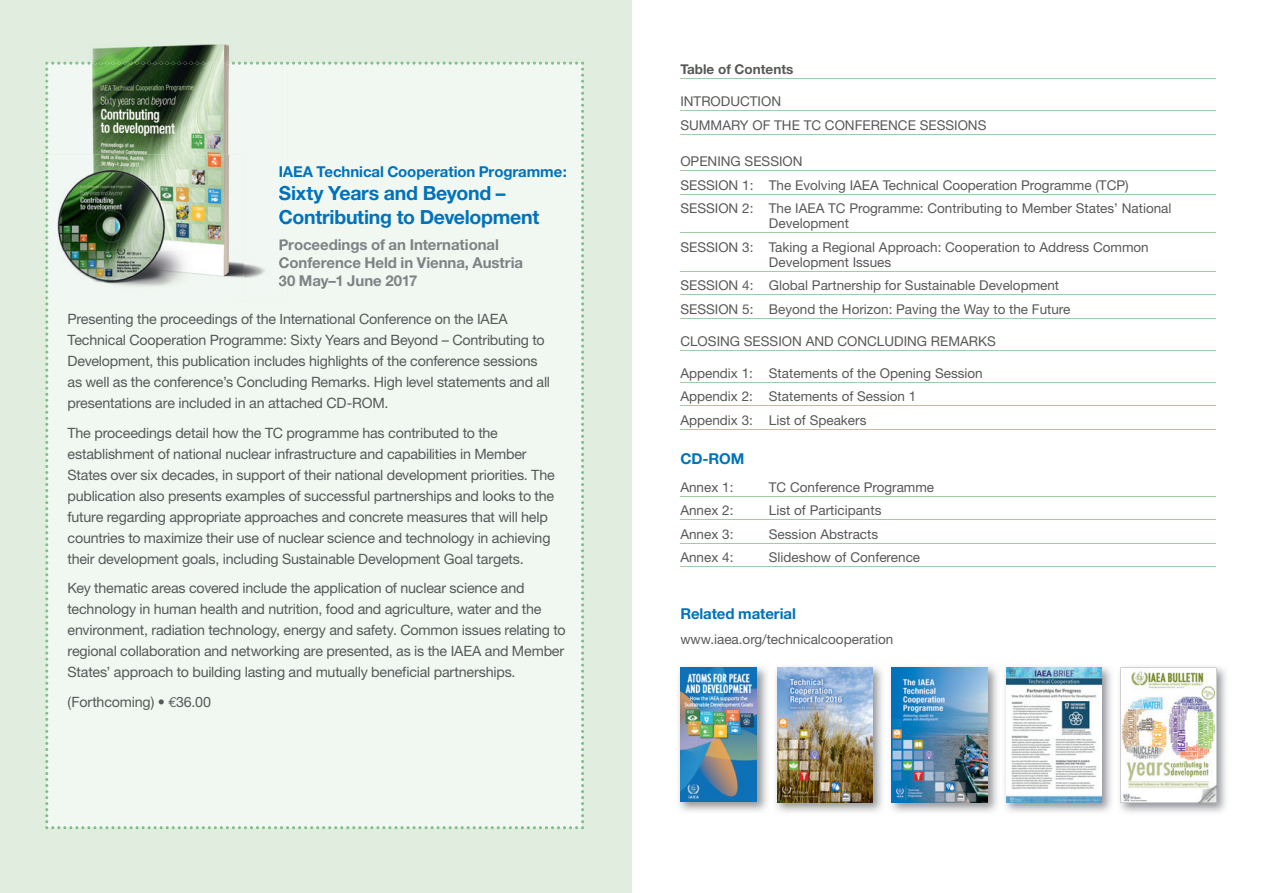
<style>
.page{position:relative;width:1263px;height:893px;background:#fff}
.page>*{position:absolute;margin:0;border:0;box-sizing:border-box;transform-origin:0 0}
.t1{font:700 19.5px/23.4px "Helvetica Neue";letter-spacing:-.015em;color:#0072bc}
.t2{font:700 15px/18px "Helvetica Neue";letter-spacing:-.005em;color:#808285}
.t3{font:700 15px "Helvetica Neue";letter-spacing:-.005em;color:#0072bc}
.t4{font:14.25px/21px "Helvetica Neue";letter-spacing:-.015em;color:#57585a}
.t5{font:13.5px/23.5px "Helvetica Neue";color:#57585a}
.t6{font:700 13.5px "Helvetica Neue";color:#57585a}
.s1{font-family:"Euro Mono"}
</style>
<div class="page">
<div style="left:0;top:0;width:631px;height:893px;background:#e0eddf"></div>
<hr style="left:680px;top:79px;width:536px;height:1px;background:#9fcda4">
<hr style="left:680px;top:111px;width:536px;height:1px;background:#9fcda4">
<hr style="left:680px;top:134px;width:536px;height:1px;background:#9fcda4">
<hr style="left:680px;top:170px;width:536px;height:1px;background:#9fcda4">
<hr style="left:680px;top:194px;width:536px;height:1px;background:#9fcda4">
<hr style="left:680px;top:232px;width:536px;height:1px;background:#9fcda4">
<hr style="left:680px;top:271px;width:536px;height:1px;background:#9fcda4">
<hr style="left:680px;top:294px;width:536px;height:1px;background:#9fcda4">
<hr style="left:680px;top:318px;width:536px;height:1px;background:#9fcda4">
<hr style="left:680px;top:350px;width:536px;height:1px;background:#9fcda4">
<hr style="left:680px;top:382px;width:536px;height:1px;background:#9fcda4">
<hr style="left:680px;top:405px;width:536px;height:1px;background:#9fcda4">
<hr style="left:680px;top:429px;width:536px;height:1px;background:#9fcda4">
<hr style="left:680px;top:496px;width:536px;height:1px;background:#9fcda4">
<hr style="left:680px;top:519px;width:536px;height:1px;background:#9fcda4">
<hr style="left:680px;top:543px;width:536px;height:1px;background:#9fcda4">
<hr style="left:680px;top:566px;width:536px;height:1px;background:#9fcda4">
<img style="left:678px;top:666px;width:89px;height:146px">
<img style="left:680px;top:668px;width:77px;height:134px">
<img style="left:775px;top:666px;width:108px;height:146px">
<img style="left:777px;top:668px;width:96px;height:135px">
<img style="left:890px;top:666px;width:108px;height:146px">
<img style="left:892px;top:668px;width:95px;height:135px">
<img style="left:1004px;top:666px;width:108px;height:146px">
<img style="left:1006px;top:668px;width:96px;height:135px">
<img style="left:1120px;top:667px;width:106px;height:146px">
<img style="left:1120px;top:668px;width:96px;height:135px">
<img style="left:52px;top:44px;width:230px;height:18px">
<div style="left:45px;top:62px;width:539px;height:767px;background:#f1f8f1"></div>
<img style="left:45px;top:155px;width:199px;height:145px">
<img style="left:45px;top:155px;width:2px;height:138px">
<p class="t3" style="left:279px;top:162px;width:290px">IAEA Technical Cooperation Programme:</p>
<h1 class="t1" style="left:279px;top:181px;width:262px">Sixty Years and Beyond –<br>Contributing to Development</h1>
<p class="t2" style="left:279px;top:236px;width:246px">Proceedings of an International<br>Conference Held in Vienna, Austria<br>30 May–1 June 2017</p>
<p class="t4" style="left:68px;top:308px;width:484px">Presenting the proceedings of the International Conference on the IAEA Technical Cooperation Programme: Sixty Years and Beyond – Contributing to Development, this publication includes highlights of the conference sessions as well as the conference’s Concluding Remarks. High level statements and all presentations are included in an attached CD-ROM.</p>
<p class="t4" style="left:68px;top:422px;width:489px">The proceedings detail how the TC programme has contributed to the establishment of national nuclear infrastructure and capabilities in Member States over six decades, in support of their national development priorities. The publication also presents examples of successful partnerships and looks to the future regarding appropriate approaches and concrete measures that will help countries to maximize their use of nuclear science and technology in achieving their development goals, including Sustainable Development Goal targets.</p>
<p class="t4" style="left:68px;top:578px;width:500px">Key thematic areas covered include the application of nuclear science and technology in human health and nutrition, food and agriculture, water and the environment, radiation technology, energy and safety. Common issues relating to regional collaboration and networking are presented, as is the IAEA and Member States’ approach to building lasting and mutually beneficial partnerships.</p>
<p class="t4" style="left:68px;top:691px;width:145px">(Forthcoming) • <span class="s1">€</span>36.00</p>
<p class="t6" style="left:680px;top:61px;width:114px">Table of Contents</p>
<p class="t5" style="left:680px;top:90px;width:308px">INTRODUCTION<br>SUMMARY OF THE TC CONFERENCE SESSIONS</p>
<p class="t5" style="left:680px;top:149px;width:493px">OPENING SESSION<br>SESSION 1: The Evolving IAEA Technical Cooperation Programme (TCP)<br>SESSION 2: The IAEA TC Programme: Contributing to Member States’ National</p>
<p class="t5" style="left:680px;top:211px;width:470px;text-indent:89px">Development<br>SESSION 3: Taking a Regional Approach: Cooperation to Address Common</p>
<p class="t5" style="left:680px;top:250px;width:392px;text-indent:89px">Development Issues<br>SESSION 4: Global Partnership for Sustainable Development<br>SESSION 5: Beyond the Horizon: Paving the Way to the Future</p>
<p class="t5" style="left:680px;top:329px;width:317px">CLOSING SESSION AND CONCLUDING REMARKS</p>
<p class="t5" style="left:680px;top:361px;width:304px">Appendix 1: Statements of the Opening Session<br>Appendix 2: Statements of Session 1<br>Appendix 3: List of Speakers</p>
<p class="t3" style="left:680px;top:449px;width:65px">CD-ROM</p>
<p class="t5" style="left:680px;top:475px;width:55px">Annex 1:</p>
<p class="t5" style="left:769px;top:475px;width:167px">TC Conference Programme</p>
<p class="t5" style="left:680px;top:498px;width:55px">Annex 2:</p>
<p class="t5" style="left:769px;top:498px;width:114px">List of Participants</p>
<p class="t5" style="left:680px;top:522px;width:55px">Annex 3:</p>
<p class="t5" style="left:769px;top:522px;width:111px">Session Abstracts</p>
<p class="t5" style="left:680px;top:545px;width:55px">Annex 4:</p>
<p class="t5" style="left:769px;top:545px;width:153px">Slideshow of Conference</p>
<p class="t3" style="left:680px;top:605px;width:117px">Related material</p>
<p class="t5" style="left:680px;top:627px;width:214px">www.iaea.org/technicalcooperation</p>
</div>
